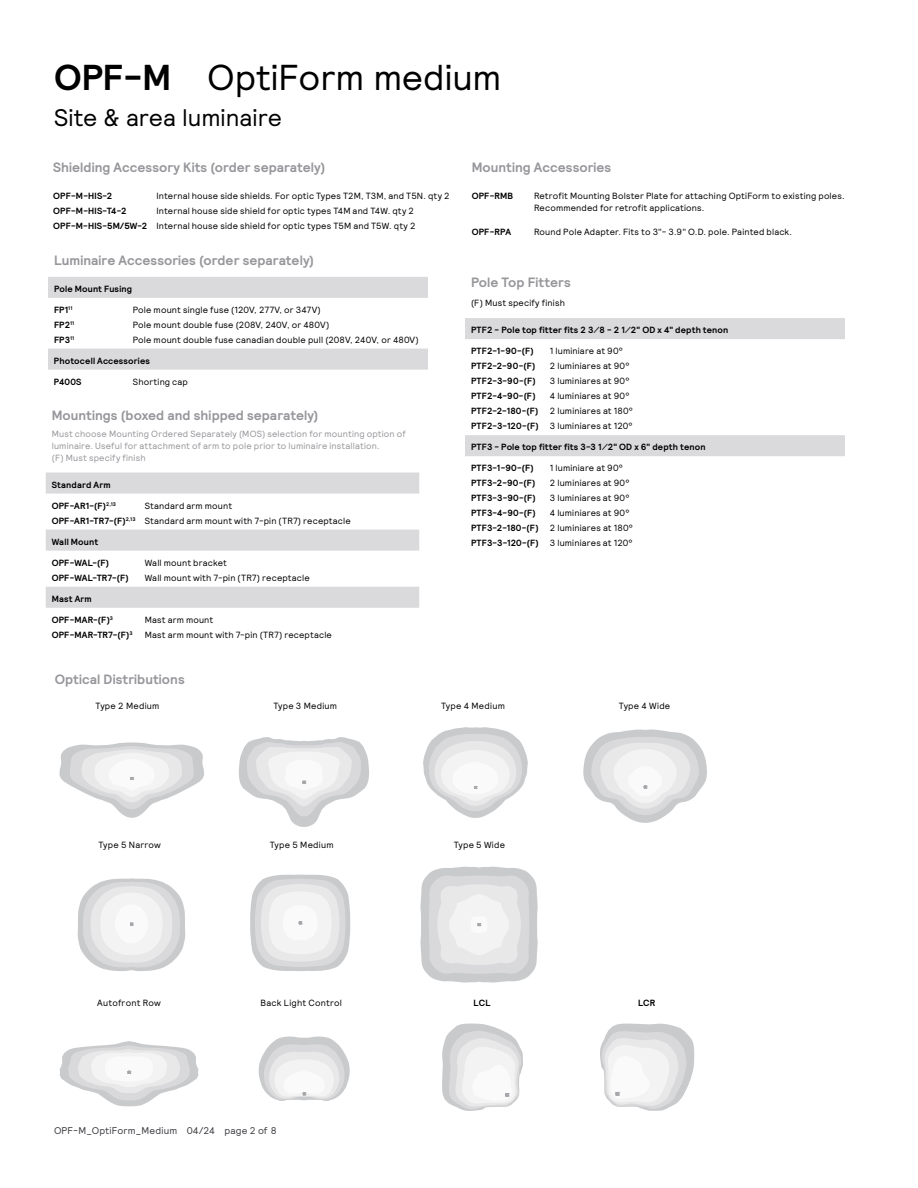
<style>
.page{position:relative;width:918px;height:1188px;background:#fff}
.page>*{position:absolute;margin:0;border:0;box-sizing:border-box;transform-origin:0 0}
.t1{font:36px "Signify Relative";color:#000}
.t2{font:24px "Signify Relative";color:#000}
.t3{font:700 13.5px "Signify Relative";letter-spacing:.005em;color:#96969b}
.t4{font:9.75px "Signify Relative";letter-spacing:.015em;color:#3c3c41}
.t5{font:9px/15px "Signify Relative";letter-spacing:.02em;color:#000}
.t6{font:700 9px/15px "Signify Relative";letter-spacing:.015em;color:#000}
.t7{font:9px/12px "Signify Relative";letter-spacing:.02em;color:#96969b}
.s1{font-weight:700}
</style>
<div class="page">
<svg style="left:78px;top:878px;width:107px;height:93px"></svg>
<svg style="left:48px;top:277px;width:380px;height:93px"></svg>
<svg style="left:465px;top:318px;width:380px;height:138px"></svg>
<svg style="left:46px;top:473px;width:373px;height:135px"></svg>
<svg style="left:259px;top:1037px;width:91px;height:64px"></svg>
<svg style="left:442px;top:1024px;width:81px;height:87px"></svg>
<svg style="left:600px;top:1024px;width:94px;height:87px"></svg>
<svg style="left:250px;top:875px;width:100px;height:96px"></svg>
<svg style="left:420px;top:867px;width:118px;height:116px"></svg>
<svg style="left:239px;top:737px;width:130px;height:90px"></svg>
<svg style="left:423px;top:727px;width:105px;height:91px"></svg>
<svg style="left:583px;top:730px;width:124px;height:93px"></svg>
<svg style="left:60px;top:743px;width:144px;height:75px"></svg>
<svg style="left:60px;top:1041px;width:138px;height:65px"></svg>
<h1 class="t1" style="left:54px;top:54px;width:449px"><span class="s1">OPF-M</span> OptiForm medium</h1>
<h2 class="t2" style="left:54px;top:102px;width:230px">Site &amp; area luminaire</h2>
<h3 class="t3" style="left:53px;top:159px;width:274px">Shielding Accessory Kits (order separately)</h3>
<p class="t6" style="left:53px;top:188px;width:96px">OPF-M-HIS-2<br>OPF-M-HIS-T4-2<br>OPF-M-HIS-5M/5W-2</p>
<p class="t5" style="left:156px;top:188px;width:295px">Internal house side shields. For optic Types T2M, T3M, and T5N. qty 2<br>Internal house side shield for optic types T4M and T4W. qty 2<br>Internal house side shield for optic types T5M and T5W. qty 2</p>
<h3 class="t3" style="left:54px;top:251px;width:262px">Luminaire Accessories (order separately)</h3>
<p class="t6" style="left:54px;top:281px;width:80px">Pole Mount Fusing</p>
<p class="t6" style="left:54px;top:302px;width:22px">FP1<sup>11<br></sup>FP2<sup>11<br></sup>FP3<sup>11</sup></p>
<p class="t5" style="left:133px;top:302px;width:288px">Pole mount single fuse (120V, 277V, or 347V)<br>Pole mount double fuse (208V, 240V, or 480V)<br>Pole mount double fuse canadian double pull (208V, 240V, or 480V)</p>
<p class="t6" style="left:54px;top:353px;width:98px">Photocell Accessories</p>
<p class="t6" style="left:54px;top:374px;width:29px">P400S</p>
<p class="t5" style="left:133px;top:374px;width:57px">Shorting cap</p>
<h3 class="t3" style="left:52px;top:406px;width:268px">Mountings (boxed and shipped separately)</h3>
<p class="t7" style="left:52px;top:427px;width:356px">Must choose Mounting Ordered Separately (MOS) selection for mounting option of luminaire. Useful for attachment of arm to pole prior to luminaire installation.<br>(F) Must specify finish</p>
<p class="t6" style="left:52px;top:477px;width:60px">Standard Arm</p>
<p class="t6" style="left:52px;top:498px;width:85px">OPF-AR1-(F)<sup>2,13<br></sup>OPF-AR1-TR7-(F)<sup>2,13</sup></p>
<p class="t5" style="left:145px;top:498px;width:208px">Standard arm mount<br>Standard arm mount with 7-pin (TR7) receptacle</p>
<p class="t6" style="left:52px;top:534px;width:48px">Wall Mount</p>
<p class="t6" style="left:52px;top:555px;width:79px">OPF-WAL-(F)<br>OPF-WAL-TR7-(F)</p>
<p class="t5" style="left:145px;top:555px;width:167px">Wall mount bracket<br>Wall mount with 7-pin (TR7) receptacle</p>
<p class="t6" style="left:52px;top:591px;width:41px">Mast Arm</p>
<p class="t6" style="left:52px;top:612px;width:82px">OPF-MAR-(F)<sup>3<br></sup>OPF-MAR-TR7-(F)<sup>3</sup></p>
<p class="t5" style="left:145px;top:612px;width:189px">Mast arm mount<br>Mast arm mount with 7-pin (TR7) receptacle</p>
<h3 class="t3" style="left:55px;top:670px;width:132px">Optical Distributions</h3>
<h3 class="t3" style="left:472px;top:159px;width:141px">Mounting Accessories</h3>
<p class="t6" style="left:472px;top:188px;width:43px">OPF-RMB</p>
<p class="t5" style="left:534px;top:189px;width:312px;line-height:12px">Retrofit Mounting Bolster Plate for attaching OptiForm to existing poles.<br>Recommended for retrofit applications.</p>
<p class="t6" style="left:472px;top:224px;width:41px">OPF-RPA</p>
<p class="t5" style="left:534px;top:224px;width:260px">Round Pole Adapter. Fits to 3"- 3.9" O.D. pole. Painted black.</p>
<h3 class="t3" style="left:471px;top:273px;width:101px">Pole Top Fitters</h3>
<p class="t5" style="left:471px;top:295px;width:95px">(F) Must specify finish</p>
<p class="t6" style="left:471px;top:322px;width:259px">PTF2 - Pole top fitter fits 2 3⁄8 - 2 1⁄2" OD x 4" depth tenon</p>
<p class="t6" style="left:471px;top:343px;width:69px">PTF2-1-90-(F)<br>PTF2-2-90-(F)<br>PTF2-3-90-(F)<br>PTF2-4-90-(F)<br>PTF2-2-180-(F)<br>PTF2-3-120-(F)</p>
<p class="t5" style="left:550px;top:343px;width:85px">1 luminiare at 90°<br>2 luminiares at 90°<br>3 luminiares at 90°<br>4 luminiares at 90°<br>2 luminiares at 180°<br>3 luminiares at 120°</p>
<p class="t6" style="left:471px;top:440px;width:236px">PTF3 - Pole top fitter fits 3-3 1⁄2" OD x 6" depth tenon</p>
<p class="t6" style="left:471px;top:461px;width:69px">PTF3-1-90-(F)<br>PTF3-2-90-(F)<br>PTF3-3-90-(F)<br>PTF3-4-90-(F)<br>PTF3-2-180-(F)<br>PTF3-3-120-(F)</p>
<p class="t5" style="left:550px;top:460px;width:85px">1 luminiare at 90°<br>2 luminiares at 90°<br>3 luminiares at 90°<br>4 luminiares at 90°<br>2 luminiares at 180°<br>3 luminiares at 120°</p>
<p class="t5" style="left:96px;top:698px;width:65px">Type 2 Medium</p>
<p class="t5" style="left:273px;top:698px;width:65px">Type 3 Medium</p>
<p class="t5" style="left:441px;top:698px;width:65px">Type 4 Medium</p>
<p class="t5" style="left:619px;top:698px;width:53px">Type 4 Wide</p>
<p class="t5" style="left:98px;top:837px;width:64px">Type 5 Narrow</p>
<p class="t5" style="left:97px;top:995px;width:65px">Autofront Row</p>
<p class="t5" style="left:270px;top:837px;width:65px">Type 5 Medium</p>
<p class="t5" style="left:454px;top:837px;width:53px">Type 5 Wide</p>
<p class="t5" style="left:260px;top:995px;width:83px">Back Light Control</p>
<p class="t6" style="left:474px;top:995px;width:19px">LCL</p>
<p class="t6" style="left:638px;top:995px;width:19px">LCR</p>
<p class="t4" style="left:54px;top:1124px;width:224px">OPF-M_OptiForm_Medium 04/24 page 2 of 8</p>
</div>
